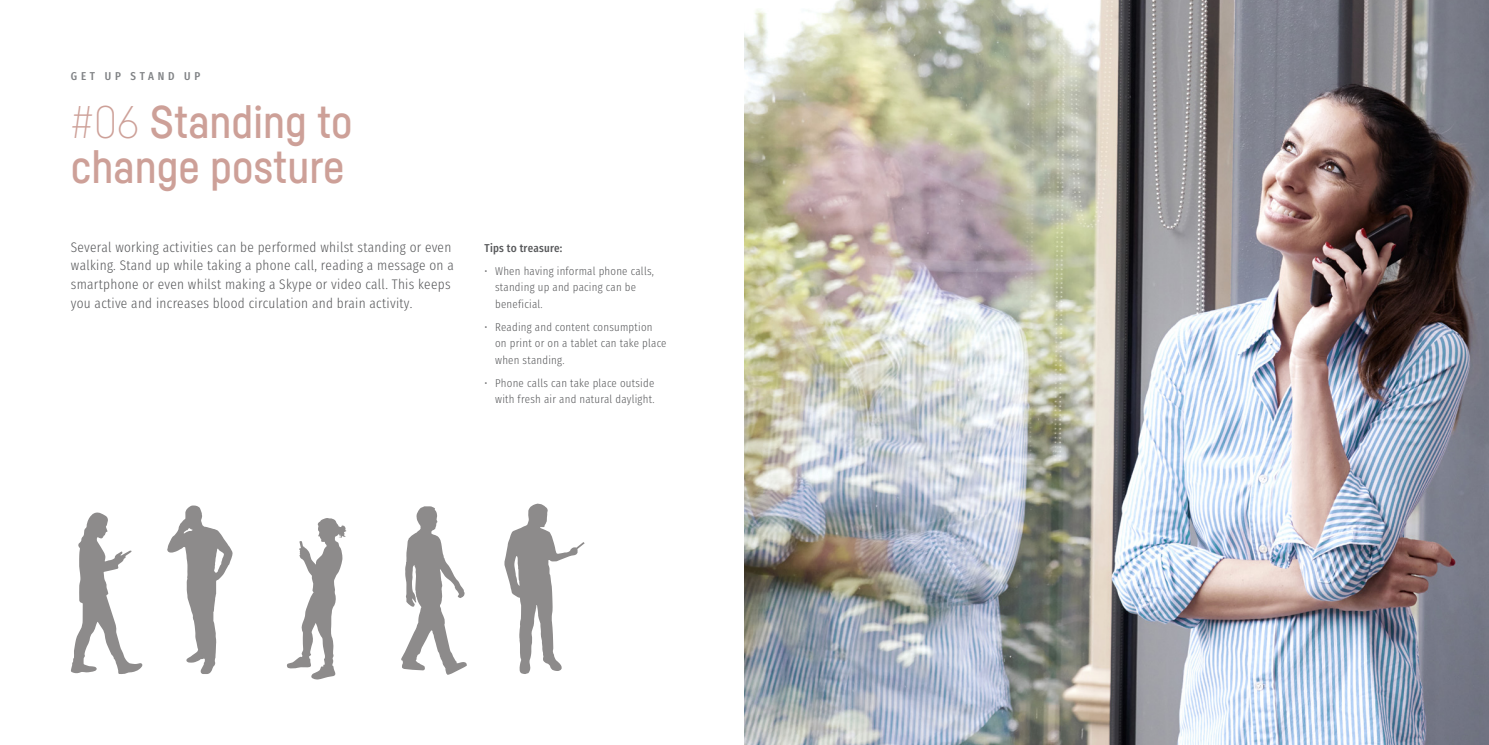
<style>
.page{position:relative;width:1489px;height:745px;background:#fff}
.page>*{position:absolute;margin:0;border:0;box-sizing:border-box;transform-origin:0 0}
.t1{font:500 45px/45px "Sedus Sans";color:#cda098}
.t2{font:300 13.75px/18.8px "Sedus Text Condensed";letter-spacing:.02em;color:#57585a}
.t3{font:300 11.25px/16.2px "Sedus Text Condensed";letter-spacing:.02em;color:#57585a}
.t4{font:700 11.25px "Sedus Text Condensed";letter-spacing:.02em;color:#57585a}
.t5{font:700 11.25px "Sedus Text Condensed";letter-spacing:.33em;color:#808285}
.s1{font-weight:100}
</style>
<div class="page">
<svg style="left:287px;top:518px;width:59px;height:161px"></svg>
<img style="left:744px;top:0;width:744px;height:744px">
<svg style="left:401px;top:506px;width:66px;height:168px"></svg>
<svg style="left:167px;top:505px;width:66px;height:168px"></svg>
<svg style="left:71px;top:512px;width:71px;height:161px"></svg>
<svg style="left:504px;top:503px;width:80px;height:170px"></svg>
<p class="t5" style="left:71px;top:65px;width:131px">GET UP STAND UP</p>
<h1 class="t1" style="left:71px;top:99px;width:283px"><span class="s1">#06</span> Standing to change posture</h1>
<p class="t2" style="left:71px;top:236px;width:384px">Several working activities can be performed whilst standing or even walking. Stand up while taking a phone call, reading a message on a smartphone or even whilst making a Skype or video call. This keeps you active and increases blood circulation and brain activity.</p>
<p class="t4" style="left:484px;top:237px;width:79px">Tips to treasure:</p>
<p class="t3" style="left:495px;top:262px;width:160px;text-indent:-11px">• When having informal phone calls, standing up and pacing can be beneficial.</p>
<p class="t3" style="left:495px;top:317px;width:173px;text-indent:-11px">• Reading and content consumption on print or on a tablet can take place when standing.</p>
<p class="t3" style="left:484px;top:373px;width:171px;text-align:right">• Phone calls can take place outside with fresh air and natural daylight.</p>
</div>
